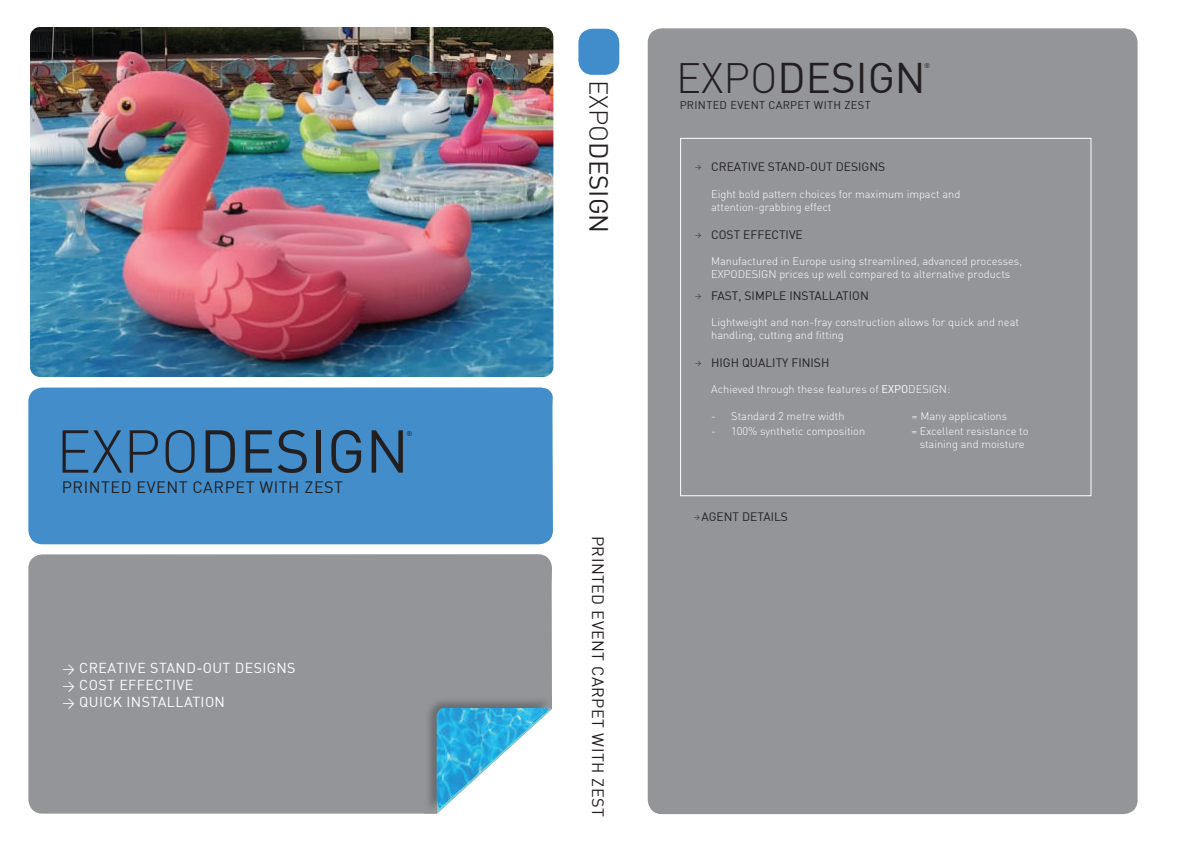
<style>
.page{position:relative;width:1183px;height:842px;background:#fff}
.page>*{position:absolute;margin:0;border:0;box-sizing:border-box;transform-origin:0 0}
.t1{font:59.4px "DIN";color:#231f20}
.t2{font:42px "DIN";color:#231f20}
.t3{font:25.8px "DIN";color:#231f20}
.t4{font:16.2px "DIN";letter-spacing:.03em;color:#231f20}
.t5{font:14.2px/17px "DIN";letter-spacing:.03em;color:#fff}
.t6{font:12px "DIN";color:#231f20}
.t7{font:300 11px/13.2px "DIN";color:#fff}
.t8{font:11px "DIN";letter-spacing:.03em;color:#231f20}
.t9{font:6.7px "DIN";color:#231f20}
.s1{font-weight:300}
.s2{font-size:12.2px}
.s3{font-weight:400}
</style>
<div class="page">
<div style="left:578px;top:29px;width:41px;height:46px;background:#418dcb;border-radius:14px"></div>
<div style="left:28px;top:554px;width:524px;height:260px;background:#939598;border-radius:14px"></div>
<div style="left:28px;top:387px;width:525px;height:157px;background:#438dcb"></div>
<svg style="left:429px;top:701px;width:123px;height:113px"></svg>
<div style="left:647px;top:28px;width:490px;height:786px;background:#939598;border-radius:14px"></div>
<div style="left:680px;top:138px;width:410px;height:358px;border:1px solid #fff"></div>
<img style="left:436px;top:708px;width:115px;height:103px">
<img style="left:30px;top:27px;width:523px;height:350px">
<h1 class="t1" style="left:56px;top:414px;width:354px"><span class="s1">EXPO</span>DESIGN</h1>
<h3 class="t4" style="left:62px;top:477px;width:282px">PRINTED EVENT CARPET WITH ZEST</h3>
<p class="t9" style="left:406px;top:429px;width:7px">®</p>
<p class="t5" style="left:62px;top:659px;width:235px"><span class="s2">&gt;</span> CREATIVE STAND-OUT DESIGNS <span class="s2">&gt;</span> COST EFFECTIVE<br><span class="s2">&gt;</span> QUICK INSTALLATION</p>
<h3 class="t3" style="left:615px;top:80px;width:155px;rotate:90deg"><span class="s1">EXPO</span>DESIGN</h3>
<h3 class="t4" style="left:608px;top:536px;width:282px;rotate:90deg">PRINTED EVENT CARPET WITH ZEST</h3>
<h2 class="t2" style="left:676px;top:52px;width:251px"><span class="s1">EXPO</span>DESIGN</h2>
<p class="t9" style="left:923px;top:62px;width:7px">®</p>
<p class="t8" style="left:679px;top:98px;width:192px">PRINTED EVENT CARPET WITH ZEST</p>
<p class="t6" style="left:695px;top:159px;width:191px"><sup>&gt;</sup> CREATIVE STAND-OUT DESIGNS</p>
<p class="t7" style="left:711px;top:187px;width:251px">Eight bold pattern choices for maximum impact and attention-grabbing effect</p>
<p class="t6" style="left:695px;top:227px;width:109px"><sup>&gt;</sup> COST EFFECTIVE</p>
<p class="t7" style="left:711px;top:254px;width:312px">Manufactured in Europe using streamlined, advanced processes,<br>EXPODESIGN prices up well compared to alternative products</p>
<p class="t6" style="left:695px;top:288px;width:175px"><sup>&gt;</sup> FAST, SIMPLE INSTALLATION</p>
<p class="t7" style="left:711px;top:315px;width:309px">Lightweight and non-fray construction allows for quick and neat handling, cutting and fitting</p>
<p class="t6" style="left:695px;top:355px;width:136px"><sup>&gt;</sup> HIGH QUALITY FINISH</p>
<p class="t7" style="left:711px;top:383px;width:240px">Achieved through these features of <span class="s3">EXPO</span>DESIGN:</p>
<p class="t7" style="left:711px;top:409px;width:135px">- Standard 2 metre width</p>
<p class="t7" style="left:911px;top:409px;width:97px">= Many applications</p>
<p class="t7" style="left:711px;top:424px;width:155px">- 100% synthetic composition</p>
<p class="t7" style="left:911px;top:424px;width:119px;text-align:center">= Excellent resistance to staining and moisture</p>
<p class="t6" style="left:693px;top:509px;width:96px"><sup>&gt;</sup> AGENT DETAILS</p>
</div>
